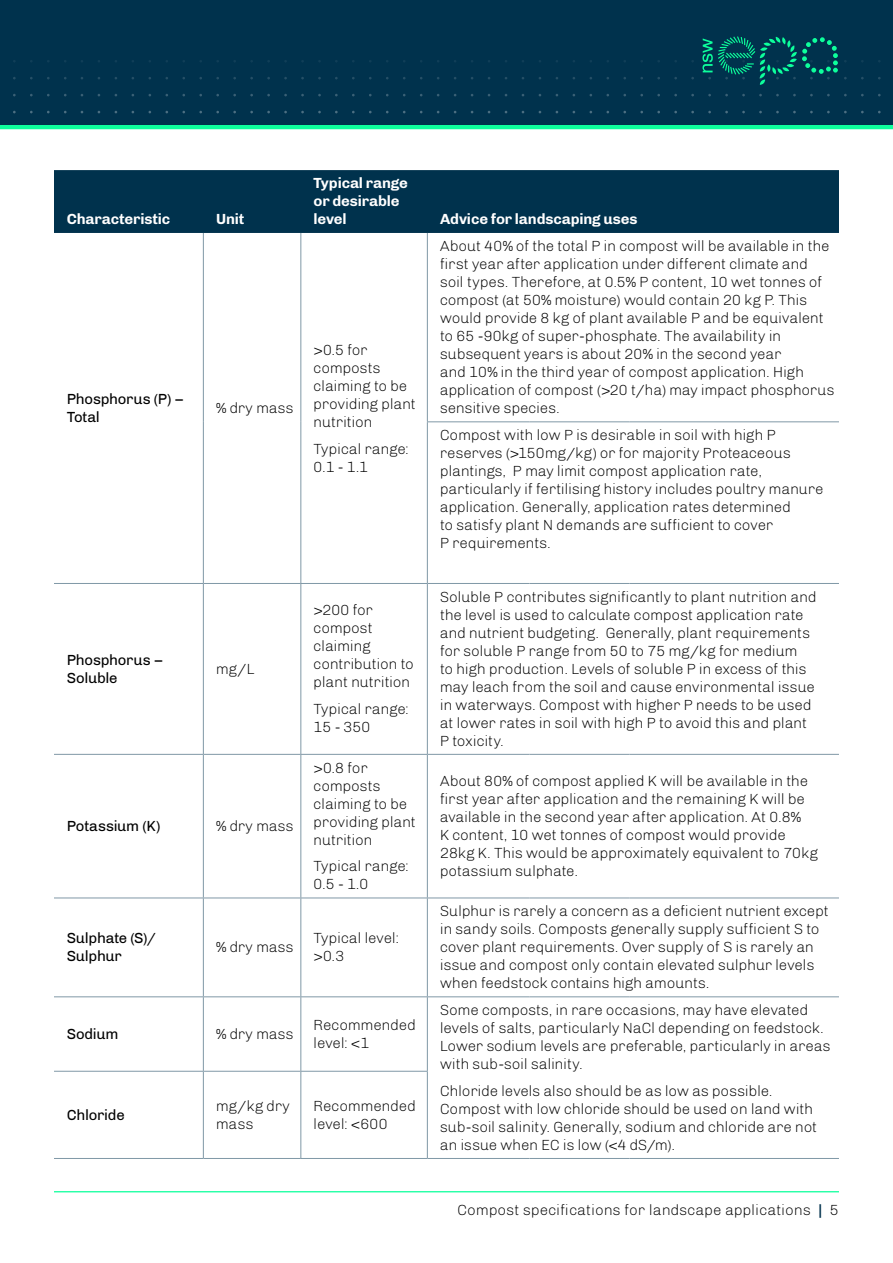
<style>
.page{position:relative;width:893px;height:1263px;background:#fff}
.page>*{position:absolute;margin:0;border:0;box-sizing:border-box;transform-origin:0 0}
.Table_text{font:300 15px/18px "Chivo";letter-spacing:-.015em;color:#000}
.Table_text_reg{font:15px/18px "Chivo";letter-spacing:-.015em;color:#000}
.Table_header{font:700 15px/18px "Chivo";letter-spacing:-.01em;color:#fff}
.s1{font-weight:700;color:#00324d}
</style>
<div class="page">
<hr style="left:54px;top:1191px;width:785px;height:1px;background:#0dff9c">
<div style="left:0;top:0;width:893px;height:125px;background:#00324d"></div>
<hr style="left:0;top:125px;width:893px;height:4px;background:#0dff9c">
<svg style="left:13px;top:60px;width:308px;height:54px"></svg>
<svg style="left:335px;top:60px;width:546px;height:54px"></svg>
<svg style="left:702px;top:36px;width:136px;height:49px"></svg>
<div style="left:54px;top:170px;width:785px;height:63px;background:#00324d"></div>
<hr style="left:427px;top:421px;width:102px;height:1px;background:#8098a6">
<hr style="left:529px;top:421px;width:100px;height:1px;background:#8098a6">
<hr style="left:629px;top:421px;width:210px;height:1px;background:#8098a6">
<hr style="left:54px;top:583px;width:149px;height:1px;background:#8098a6">
<hr style="left:203px;top:583px;width:98px;height:1px;background:#8098a6">
<hr style="left:301px;top:583px;width:126px;height:1px;background:#8098a6">
<hr style="left:427px;top:583px;width:102px;height:1px;background:#8098a6">
<hr style="left:529px;top:583px;width:100px;height:1px;background:#8098a6">
<hr style="left:629px;top:583px;width:210px;height:1px;background:#8098a6">
<hr style="left:54px;top:754px;width:149px;height:1px;background:#8098a6">
<hr style="left:203px;top:754px;width:98px;height:1px;background:#8098a6">
<hr style="left:301px;top:754px;width:126px;height:1px;background:#8098a6">
<hr style="left:427px;top:754px;width:102px;height:1px;background:#8098a6">
<hr style="left:529px;top:754px;width:100px;height:1px;background:#8098a6">
<hr style="left:629px;top:754px;width:210px;height:1px;background:#8098a6">
<hr style="left:54px;top:897px;width:149px;height:1px;background:#8098a6">
<hr style="left:203px;top:897px;width:98px;height:1px;background:#8098a6">
<hr style="left:301px;top:897px;width:126px;height:1px;background:#8098a6">
<hr style="left:427px;top:897px;width:102px;height:1px;background:#8098a6">
<hr style="left:529px;top:897px;width:100px;height:1px;background:#8098a6">
<hr style="left:629px;top:897px;width:210px;height:1px;background:#8098a6">
<hr style="left:54px;top:996px;width:149px;height:1px;background:#8098a6">
<hr style="left:203px;top:996px;width:98px;height:1px;background:#8098a6">
<hr style="left:301px;top:996px;width:126px;height:1px;background:#8098a6">
<hr style="left:427px;top:996px;width:102px;height:1px;background:#8098a6">
<hr style="left:529px;top:996px;width:100px;height:1px;background:#8098a6">
<hr style="left:629px;top:996px;width:210px;height:1px;background:#8098a6">
<hr style="left:54px;top:1071px;width:149px;height:1px;background:#8098a6">
<hr style="left:203px;top:1071px;width:98px;height:1px;background:#8098a6">
<hr style="left:301px;top:1071px;width:127px;height:1px;background:#8098a6">
<hr style="left:54px;top:1158px;width:149px;height:1px;background:#8098a6">
<hr style="left:203px;top:1158px;width:98px;height:1px;background:#8098a6">
<hr style="left:301px;top:1158px;width:126px;height:1px;background:#8098a6">
<hr style="left:427px;top:1158px;width:102px;height:1px;background:#8098a6">
<hr style="left:529px;top:1158px;width:100px;height:1px;background:#8098a6">
<hr style="left:629px;top:1158px;width:210px;height:1px;background:#8098a6">
<hr style="left:203px;top:233px;width:1px;height:189px;background:#8098a6">
<hr style="left:300px;top:233px;width:1px;height:189px;background:#8098a6">
<hr style="left:203px;top:422px;width:1px;height:161px;background:#8098a6">
<hr style="left:300px;top:422px;width:1px;height:161px;background:#8098a6">
<hr style="left:427px;top:233px;width:1px;height:188px;background:#8098a6">
<hr style="left:427px;top:422px;width:1px;height:161px;background:#8098a6">
<hr style="left:203px;top:584px;width:1px;height:170px;background:#8098a6">
<hr style="left:300px;top:584px;width:1px;height:170px;background:#8098a6">
<hr style="left:427px;top:584px;width:1px;height:170px;background:#8098a6">
<hr style="left:203px;top:755px;width:1px;height:142px;background:#8098a6">
<hr style="left:300px;top:755px;width:1px;height:142px;background:#8098a6">
<hr style="left:427px;top:755px;width:1px;height:142px;background:#8098a6">
<hr style="left:203px;top:898px;width:1px;height:98px;background:#8098a6">
<hr style="left:300px;top:898px;width:1px;height:98px;background:#8098a6">
<hr style="left:427px;top:898px;width:1px;height:98px;background:#8098a6">
<hr style="left:203px;top:997px;width:1px;height:74px;background:#8098a6">
<hr style="left:300px;top:997px;width:1px;height:74px;background:#8098a6">
<hr style="left:427px;top:997px;width:1px;height:74px;background:#8098a6">
<hr style="left:203px;top:1071px;width:1px;height:87px;background:#8098a6">
<hr style="left:300px;top:1071px;width:1px;height:87px;background:#8098a6">
<hr style="left:427px;top:1071px;width:1px;height:87px;background:#8098a6">
<p class="Table_header" style="left:67px;top:210px;width:105px">Characteristic</p>
<p class="Table_header" style="left:216px;top:210px;width:30px">Unit</p>
<p class="Table_header" style="left:314px;top:174px;width:96px">Typical range or desirable level</p>
<p class="Table_text_reg" style="left:67px;top:390px;width:119px">Phosphorus (P) –<br>Total</p>
<p class="Table_text" style="left:216px;top:399px;width:79px">% dry mass</p>
<p class="Table_text" style="left:314px;top:341px;width:104px">&gt;0.5 for composts claiming to be providing plant nutrition</p>
<p class="Table_text" style="left:314px;top:439px;width:97px">Typical range:<br>0.1 - 1.1</p>
<p class="Table_text_reg" style="left:67px;top:651px;width:98px">Phosphorus –<br>Soluble</p>
<p class="Table_text" style="left:216px;top:660px;width:40px">mg/L</p>
<p class="Table_text_reg" style="left:67px;top:817px;width:95px">Potassium (K)</p>
<p class="Table_text" style="left:216px;top:817px;width:79px">% dry mass</p>
<p class="Table_text" style="left:314px;top:601px;width:102px">&gt;200 for compost claiming contribution to plant nutrition</p>
<p class="Table_text" style="left:314px;top:700px;width:97px">Typical range:<br>15 - 350</p>
<p class="Table_text" style="left:314px;top:759px;width:104px">&gt;0.8 for composts claiming to be providing plant nutrition</p>
<p class="Table_text" style="left:314px;top:857px;width:97px">Typical range:<br>0.5 - 1.0</p>
<p class="Table_text_reg" style="left:67px;top:929px;width:91px">Sulphate (S)/<br>Sulphur</p>
<p class="Table_text" style="left:216px;top:938px;width:79px">% dry mass</p>
<p class="Table_text" style="left:314px;top:929px;width:87px">Typical level: &gt;0.3</p>
<p class="Table_text_reg" style="left:67px;top:1025px;width:53px">Sodium</p>
<p class="Table_text" style="left:216px;top:1025px;width:79px">% dry mass</p>
<p class="Table_text" style="left:314px;top:1016px;width:104px">Recommended level: &lt;1</p>
<p class="Table_text_reg" style="left:67px;top:1106px;width:59px">Chloride</p>
<p class="Table_text" style="left:216px;top:1097px;width:76px">mg/kg dry mass</p>
<p class="Table_text" style="left:314px;top:1097px;width:104px">Recommended level: &lt;600</p>
<p class="Table_header" style="left:440px;top:210px;width:199px">Advice for landscaping uses</p>
<p class="Table_text" style="left:440px;top:237px;width:396px">About 40% of the total P in compost will be available in the first year after application under different climate and soil types. Therefore, at 0.5% P content, 10 wet tonnes of compost (at 50% moisture) would contain 20 kg P. This would provide 8 kg of plant available P and be equivalent to 65 -90kg of super-phosphate. The availability in subsequent years is about 20% in the second year<br>and 10% in the third year of compost application. High application of compost (&gt;20 t/ha) may impact phosphorus sensitive species.</p>
<p class="Table_text" style="left:440px;top:426px;width:385px">Compost with low P is desirable in soil with high P reserves (&gt;150mg/kg) or for majority Proteaceous plantings, P may limit compost application rate, particularly if fertilising history includes poultry manure application. Generally, application rates determined<br>to satisfy plant N demands are sufficient to cover<br>P requirements.</p>
<p class="Table_text" style="left:440px;top:588px;width:378px">Soluble P contributes significantly to plant nutrition and the level is used to calculate compost application rate and nutrient budgeting. Generally, plant requirements for soluble P range from 50 to 75 mg/kg for medium<br>to high production. Levels of soluble P in excess of this may leach from the soil and cause environmental issue in waterways. Compost with higher P needs to be used at lower rates in soil with high P to avoid this and plant P toxicity.</p>
<p class="Table_text" style="left:440px;top:772px;width:380px">About 80% of compost applied K will be available in the first year after application and the remaining K will be available in the second year after application. At 0.8%<br>K content, 10 wet tonnes of compost would provide 28kg K. This would be approximately equivalent to 70kg potassium sulphate.</p>
<p class="Table_text" style="left:440px;top:902px;width:390px">Sulphur is rarely a concern as a deficient nutrient except in sandy soils. Composts generally supply sufficient S to cover plant requirements. Over supply of S is rarely an issue and compost only contain elevated sulphur levels when feedstock contains high amounts.</p>
<p class="Table_text" style="left:440px;top:1001px;width:392px">Some composts, in rare occasions, may have elevated levels of salts, particularly NaCl depending on feedstock.<br>Lower sodium levels are preferable, particularly in areas with sub-soil salinity.</p>
<p class="Table_text" style="left:440px;top:1082px;width:379px">Chloride levels also should be as low as possible.<br>Compost with low chloride should be used on land with sub-soil salinity. Generally, sodium and chloride are not an issue when EC is low (&lt;4 dS/m).</p>
<p class="Table_text" style="left:457px;top:1201px;width:383px">Compost specifications for landscape applications <span class="s1">|</span> 5</p>
</div>
